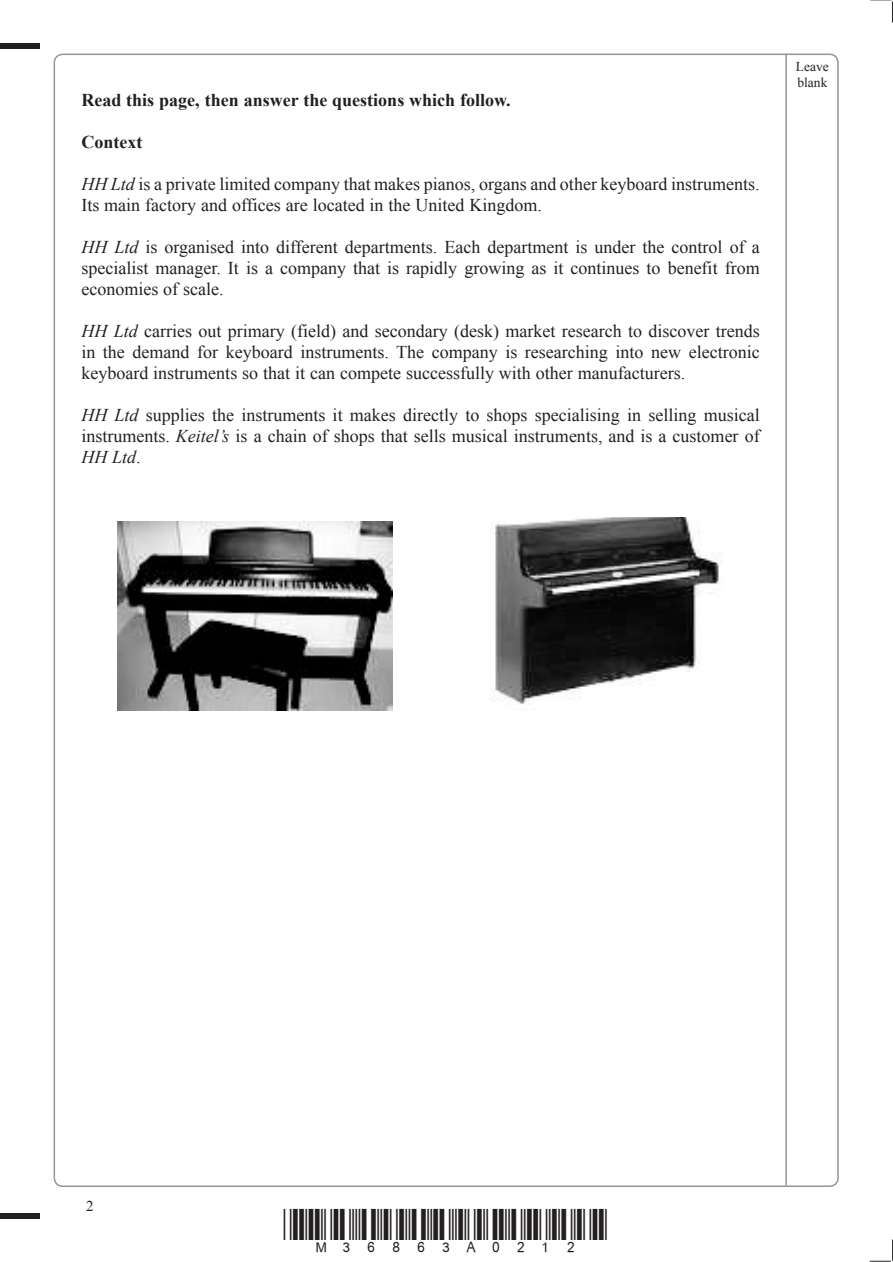
<style>
.page{position:relative;width:893px;height:1262px;background:#fff}
.page>*{position:absolute;margin:0;border:0;box-sizing:border-box;transform-origin:0 0}
.t1{font:18px/21px "Times New Roman";color:#231f20;text-align:justify}
.t2{font:700 18px "Times New Roman";color:#231f20}
.t3{font:13.5px/16.2px "Times New Roman";color:#231f20}
.s1{font-style:italic}
</style>
<div class="page">
<hr style="left:785px;top:54px;width:2px;height:1132px;background:#939598">
<div style="left:0;top:44px;width:40px;height:5px;background:#231f20"></div>
<div style="left:0;top:1213px;width:40px;height:5px;background:#231f20"></div>
<img style="left:117px;top:521px;width:275px;height:190px">
<img style="left:490px;top:518px;width:232px;height:186px">
<svg style="left:870px;top:0;width:23px;height:23px"></svg>
<svg style="left:869px;top:1240px;width:24px;height:22px"></svg>
<p class="t2" style="left:81px;top:88px;width:431px">Read this page, then answer the questions which follow.</p>
<p class="t2" style="left:81px;top:130px;width:62px">Context</p>
<p class="t1" style="left:81px;top:173px;width:680px"><span class="s1">HH Ltd</span> is a private limited company that makes pianos, organs and other keyboard instruments.<br>Its main factory and offices are located in the United Kingdom.</p>
<p class="t1" style="left:81px;top:236px;width:680px"><span class="s1">HH Ltd</span> is organised into different departments. Each department is under the control of a specialist manager. It is a company that is rapidly growing as it continues to benefit from economies of scale.</p>
<p class="t1" style="left:81px;top:320px;width:680px"><span class="s1">HH Ltd</span> carries out primary (field) and secondary (desk) market research to discover trends in the demand for keyboard instruments. The company is researching into new electronic keyboard instruments so that it can compete successfully with other manufacturers.</p>
<p class="t1" style="left:81px;top:404px;width:680px"><span class="s1">HH Ltd</span> supplies the instruments it makes directly to shops specialising in selling musical instruments. <span class="s1">Keitel’s</span> is a chain of shops that sells musical instruments, and is a customer of <span class="s1">HH Ltd</span>.</p>
<p class="t3" style="left:796px;top:58px;width:34px">Leave blank</p>
</div>
